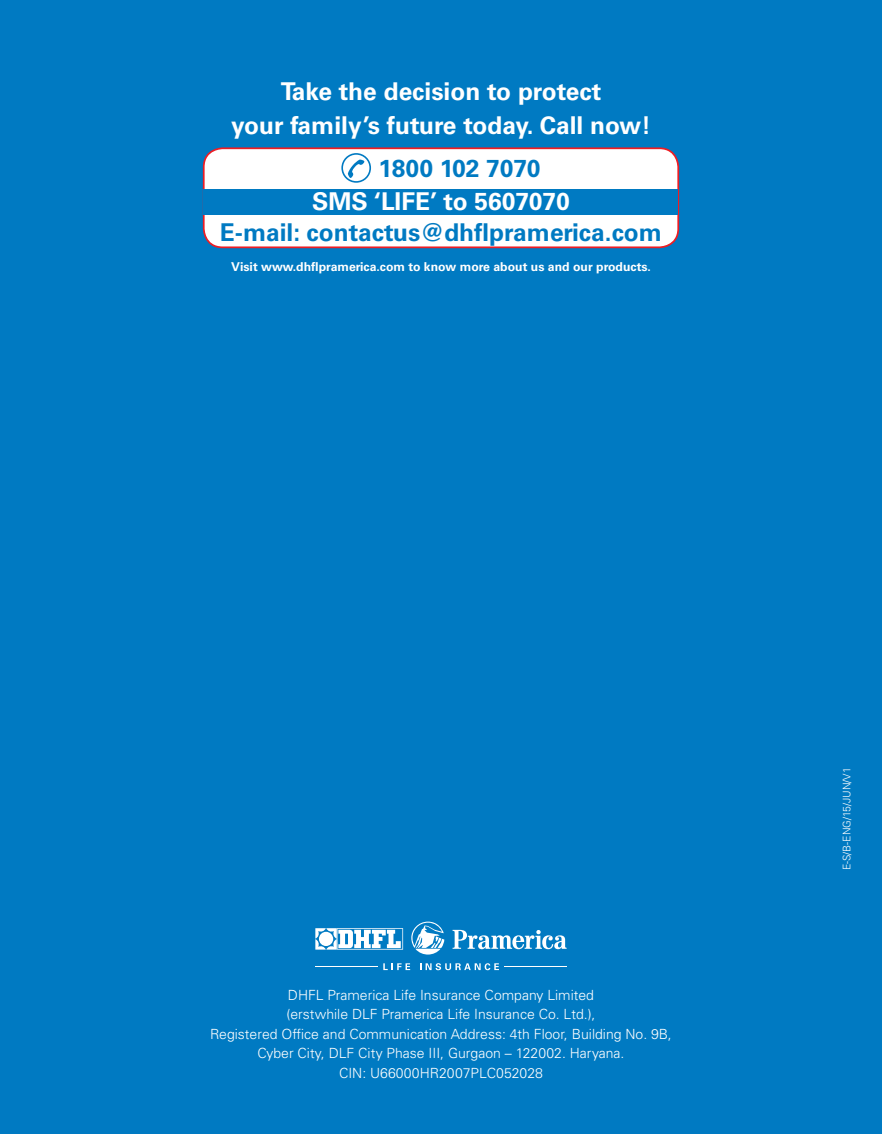
<style>
.page{position:relative;width:882px;height:1134px;background:#007ac2}
.page>*{position:absolute;margin:0;border:0;box-sizing:border-box;transform-origin:0 0}
.t1{font:700 24.5px/34.3px "Univers LT Std";color:#fff;text-align:center}
.t2{font:700 24.5px "Univers LT Std";color:#007ac2}
.t3{font:300 14px/19.6px "Univers LT Std";color:#fff;text-align:center}
.t4{font:700 12.25px "Univers LT Std";color:#fff}
.t5{font:300 10.5px "Univers LT Std";color:#fff}
</style>
<div class="page">
<div style="left:204px;top:148px;width:474px;height:99px;background:#fff;border-radius:19px"></div>
<div style="left:203px;top:147px;width:476px;height:101px;border:2px solid #ed1d24;border-radius:19px"></div>
<svg style="left:341px;top:153px;width:30px;height:30px"></svg>
<div style="left:204px;top:189px;width:474px;height:25px;background:#007ac2"></div>
<svg style="left:383px;top:963px;width:27px;height:7px"></svg>
<svg style="left:420px;top:963px;width:79px;height:7px"></svg>
<hr style="left:315px;top:966px;width:62px;height:1px;background:#fff">
<hr style="left:505px;top:966px;width:62px;height:1px;background:#fff">
<svg style="left:453px;top:930px;width:114px;height:19px"></svg>
<svg style="left:411px;top:922px;width:33px;height:33px"></svg>
<svg style="left:315px;top:928px;width:88px;height:22px"></svg>
<h1 class="t1" style="left:231px;top:74px;width:421px">Take the decision to protect<br>your family’s future today. Call now!</h1>
<h1 class="t2" style="left:379px;top:154px;width:163px">1800 102 7070</h1>
<h1 class="t1" style="left:312px;top:185px;width:259px">SMS ‘LIFE’ to 5607070</h1>
<h1 class="t2" style="left:220px;top:218px;width:444px">E-mail: contactus@dhflpramerica.com</h1>
<p class="t4" style="left:231px;top:259px;width:421px">Visit www.dhflpramerica.com to know more about us and our products.</p>
<p class="t3" style="left:210px;top:985px;width:463px">DHFL Pramerica Life Insurance Company Limited<br>(erstwhile DLF Pramerica Life Insurance Co. Ltd.),<br>Registered Office and Communication Address: 4th Floor, Building No. 9B, Cyber City, DLF City Phase III, Gurgaon – 122002. Haryana.<br>CIN: U66000HR2007PLC052028</p>
<p class="t5" style="left:840px;top:870px;width:104px;rotate:-90deg">E-S/B-ENG/15/JUN/V1</p>
</div>
